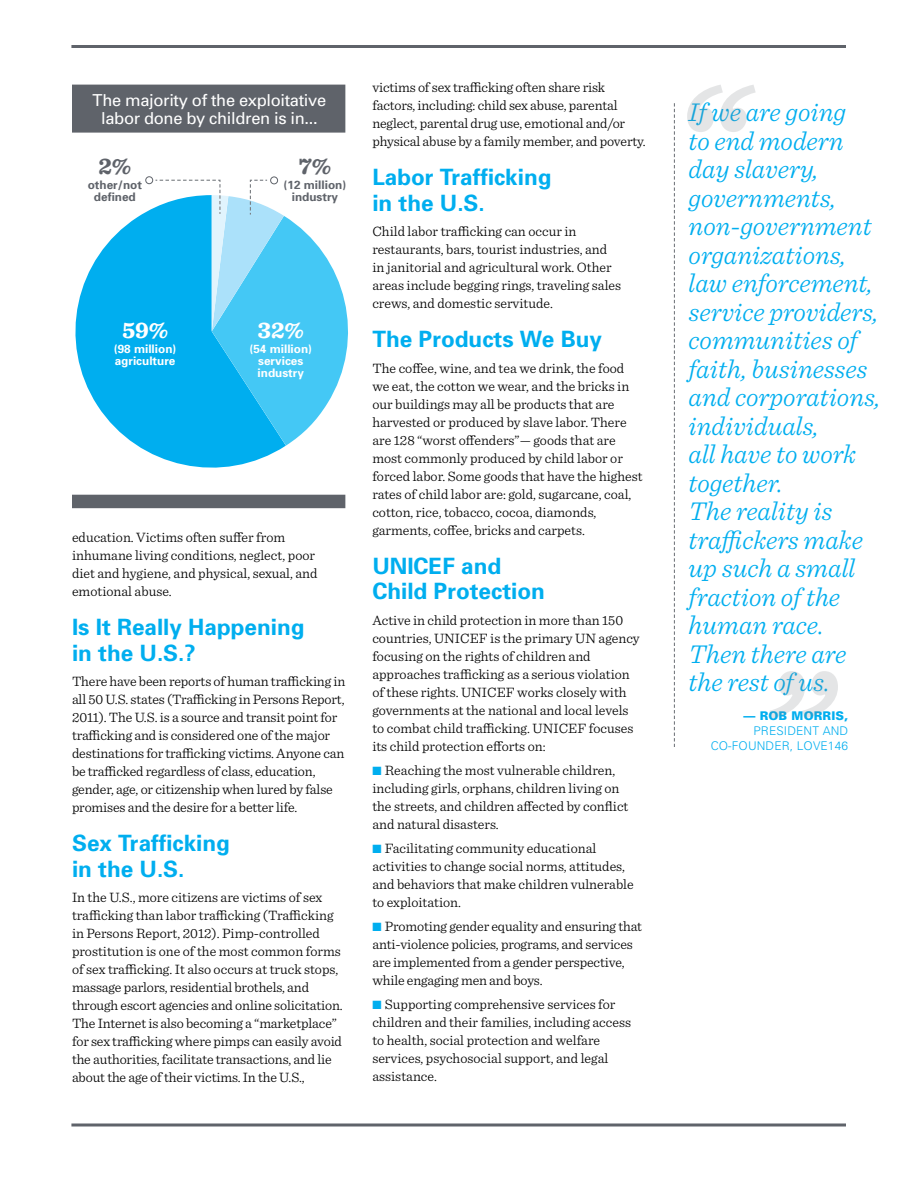
<style>
.page{position:relative;width:918px;height:1188px;background:#fff}
.page>*{position:absolute;margin:0;border:0;box-sizing:border-box;transform-origin:0 0}
.t1{font:italic 300 27px/28.5px "Sentinel";color:#00aeef}
.t2{font:700 23.7px "Sentinel";color:#fff}
.t3{font:700 23.7px "Sentinel";color:#5f636a}
.t4{font:700 22.5px/25.5px "Univers";color:#00aeef}
.t5{font:16.5px/18px "Univers";letter-spacing:-.02em;color:#fff;text-align:center}
.t6{font:300 14.25px/18px "Sentinel";color:#000}
.t7{font:300 12px/15px "Univers";letter-spacing:.01em;color:#00aeef;text-align:right}
.t8{font:900 12px "Univers";letter-spacing:.01em;color:#00aeef}
.t9{font:700 11.7px/12px "Univers";color:#fff;text-align:center}
.t10{font:700 11.7px/12px "Univers";color:#5f636a;text-align:center}
.s1{color:#00aeef}
</style>
<div class="page">
<hr style="left:71px;top:45px;width:775px;height:3px;background:#5f636a">
<hr style="left:71px;top:1124px;width:775px;height:2px;background:#5f636a">
<svg style="left:674px;top:103px;width:1px;height:644px"></svg>
<svg style="left:687px;top:85px;width:69px;height:47px"></svg>
<svg style="left:770px;top:671px;width:68px;height:47px"></svg>
<svg style="left:75px;top:208px;width:210px;height:260px;fill:#00aeef"></svg>
<div style="left:72px;top:495px;width:273px;height:13px;background:#5f636a"></div>
<div style="left:145px;top:176px;width:8px;height:8px;border:1px solid #5f636a;border-radius:50%"></div>
<div style="left:270px;top:177px;width:8px;height:7px;border:1px solid #5f636a;border-radius:50%"></div>
<svg style="left:154px;top:179px;width:194px;height:267px"></svg>
<div style="left:72px;top:85px;width:273px;height:48px;background:#5f636a"></div>
<p class="t5" style="left:93px;top:91px;width:235px">The majority of the exploitative labor done by children is in...</p>
<h2 class="t3" style="left:99px;top:148px;width:34px">2%</h2>
<p class="t10" style="left:88px;top:179px;width:56px">other/not defined</p>
<h2 class="t3" style="left:299px;top:147px;width:34px">7%</h2>
<p class="t10" style="left:284px;top:178px;width:64px">(12 million) industry</p>
<h2 class="t2" style="left:122px;top:312px;width:48px">59%</h2>
<p class="t9" style="left:114px;top:343px;width:64px;text-align:left">(98 million) agriculture</p>
<h2 class="t2" style="left:258px;top:312px;width:47px">32%</h2>
<p class="t9" style="left:249px;top:343px;width:64px">(54 million) services industry</p>
<p class="t6" style="left:72px;top:528px;width:247px">education. Victims often suffer from inhumane living conditions, neglect, poor diet and hygiene, and physical, sexual, and emotional abuse.</p>
<h3 class="t4" style="left:72px;top:614px;width:234px">Is It Really Happening in the U.S.?</h3>
<p class="t6" style="left:72px;top:672px;width:275px">There have been reports of human trafficking in all 50 U.S. states (Trafficking in Persons Report, 2011). The U.S. is a source and transit point for trafficking and is considered one of the major destinations for trafficking victims. Anyone can be trafficked regardless of class, education, gender, age, or citizenship when lured by false promises and the desire for a better life.</p>
<h3 class="t4" style="left:72px;top:830px;width:159px">Sex Trafficking in the U.S.</h3>
<p class="t6" style="left:72px;top:888px;width:272px">In the U.S., more citizens are victims of sex trafficking than labor trafficking (Trafficking in Persons Report, 2012). Pimp-controlled prostitution is one of the most common forms of sex trafficking. It also occurs at truck stops, massage parlors, residential brothels, and through escort agencies and online solicitation.<br>The Internet is also becoming a “marketplace” for sex trafficking where pimps can easily avoid the authorities, facilitate transactions, and lie about the age of their victims. In the U.S.,</p>
<p class="t6" style="left:372px;top:78px;width:275px">victims of sex trafficking often share risk factors, including: child sex abuse, parental neglect, parental drug use, emotional and/or physical abuse by a family member, and poverty.</p>
<h3 class="t4" style="left:372px;top:164px;width:181px">Labor Trafficking in the U.S.</h3>
<p class="t6" style="left:372px;top:222px;width:250px">Child labor trafficking can occur in restaurants, bars, tourist industries, and in janitorial and agricultural work. Other areas include begging rings, traveling sales crews, and domestic servitude.</p>
<h3 class="t4" style="left:372px;top:326px;width:231px">The Products We Buy</h3>
<p class="t6" style="left:372px;top:358px;width:272px">The coffee, wine, and tea we drink, the food we eat, the cotton we wear, and the bricks in our buildings may all be products that are harvested or produced by slave labor. There are 128 “worst offenders”— goods that are most commonly produced by child labor or forced labor. Some goods that have the highest rates of child labor are: gold, sugarcane, coal, cotton, rice, tobacco, cocoa, diamonds, garments, coffee, bricks and carpets.</p>
<h3 class="t4" style="left:372px;top:552px;width:174px">UNICEF and<br>Child Protection</h3>
<p class="t6" style="left:372px;top:610px;width:269px">Active in child protection in more than 150 countries, UNICEF is the primary UN agency focusing on the rights of children and approaches trafficking as a serious violation of these rights. UNICEF works closely with governments at the national and local levels to combat child trafficking. UNICEF focuses its child protection efforts on:</p>
<p class="t6" style="left:372px;top:760px;width:258px"><span class="s1">■</span> Reaching the most vulnerable children, including girls, orphans, children living on the streets, and children affected by conflict and natural disasters.</p>
<p class="t6" style="left:372px;top:838px;width:263px"><span class="s1">■</span> Facilitating community educational activities to change social norms, attitudes, and behaviors that make children vulnerable to exploitation.</p>
<p class="t6" style="left:372px;top:916px;width:271px"><span class="s1">■</span> Promoting gender equality and ensuring that anti-violence policies, programs, and services are implemented from a gender perspective, while engaging men and boys.</p>
<p class="t6" style="left:372px;top:994px;width:260px"><span class="s1">■</span> Supporting comprehensive services for children and their families, including access to health, social protection and welfare services, psychosocial support, and legal assistance.</p>
<p class="t1" style="left:689px;top:96px;width:193px">If we are going<br>to end modern day slavery, governments, non-government organizations, law enforcement, service providers, communities of faith, businesses and corporations, individuals,<br>all have to work together.<br>The reality is traffickers make up such a small fraction of the human race.<br>Then there are the rest of us.</p>
<p class="t8" style="left:744px;top:708px;width:106px">— ROB MORRIS,</p>
<p class="t7" style="left:711px;top:723px;width:139px">PRESIDENT AND<br>CO-FOUNDER, LOVE146</p>
</div>
